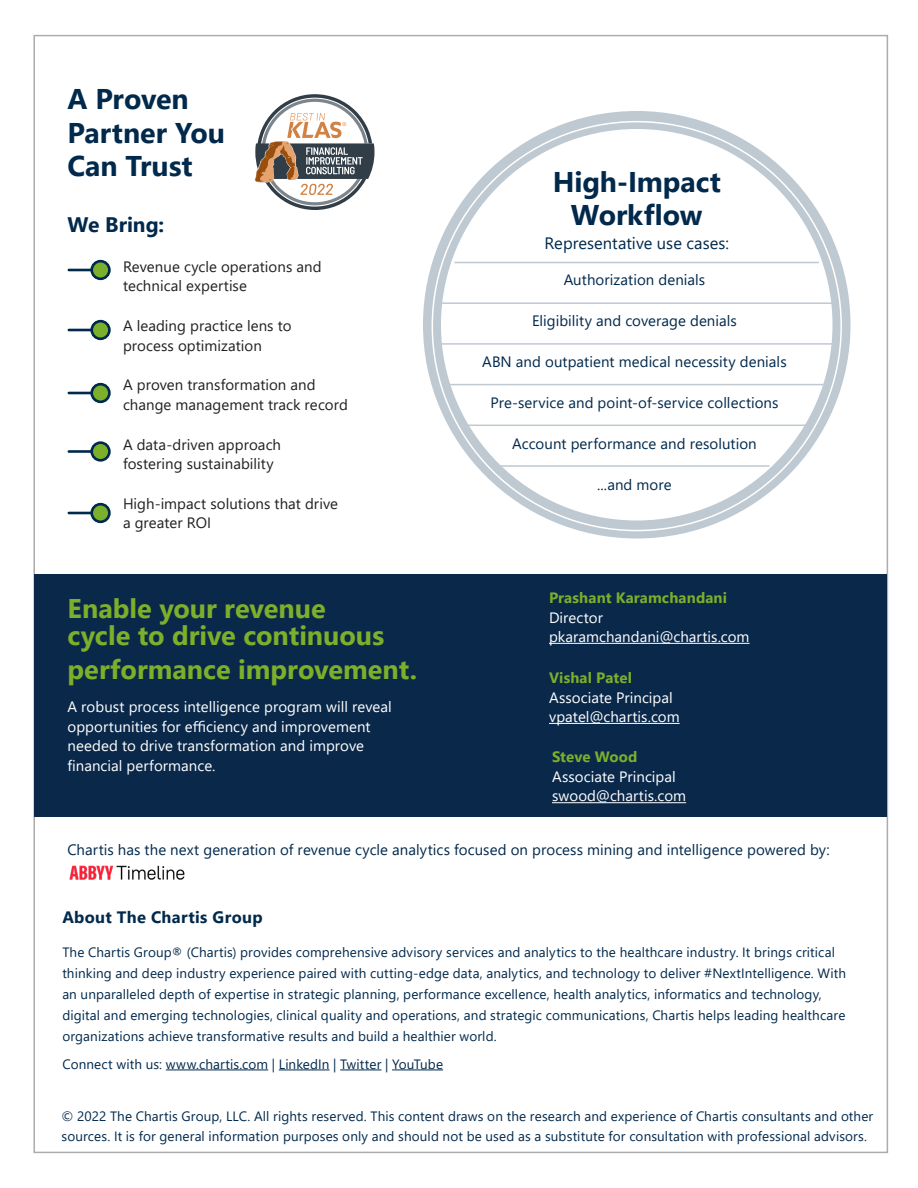
<style>
.page{position:relative;width:918px;height:1188px;background:#fff}
.page>*{position:absolute;margin:0;border:0;box-sizing:border-box;transform-origin:0 0}
._2Pg_Sales_Sheet_-_H{font:700 28.5px "Segoe UI";color:#00294c}
.Chartis_-_Bullet_1{font:700 28.5px "Segoe UI";letter-spacing:-.005em;color:#00294c}
._2Pg_Sales_Sheet_-_H-2{font:700 27px/27px "Segoe UI";color:#7caf2a}
.Chartis_-_Bullet_1-2{font:700 21px "Segoe UI";color:#00294c}
.Chartis_-_Bullet_1-3{font:16.5px "Segoe UI";letter-spacing:.005em;color:#00294c}
.Chartis_-_Header{font:700 16.5px "Segoe UI";letter-spacing:.02em;color:#00294c}
.Chartis_-_Body{font:15px/19.5px "Segoe UI";letter-spacing:.005em;color:#fff}
.Chartis_-_Body-2{font:15px/19.5px "Segoe UI";letter-spacing:.005em;color:#231f20}
.Chartis_-_Bullet_1-4{font:15px "Segoe UI";letter-spacing:.005em;color:#00294c}
.Chartis_-_Header-2{font:15px "Segoe UI";letter-spacing:.005em;color:#00294c}
.Chartis_-_Body-3{font:700 15px "Segoe UI";letter-spacing:.01em;color:#7caf2a}
.Chartis_-_Boilerplat{font:13.5px/21px "Segoe UI";letter-spacing:.01em;color:#00294c}
.Chartis_-_Body-4{font:13.5px/19.5px "Segoe UI";letter-spacing:.01em;color:#00294c}
</style>
<div class="page">
<div style="left:33px;top:35px;width:855px;height:1118px;background:#fff;border:2px solid #adacab"></div>
<hr style="left:166px;top:1070px;width:102px;height:1px;background:#00294c">
<hr style="left:279px;top:1070px;width:51px;height:1px;background:#00294c">
<hr style="left:340px;top:1070px;width:41px;height:1px;background:#00294c">
<hr style="left:392px;top:1070px;width:51px;height:1px;background:#00294c">
<div style="left:34px;top:574px;width:853px;height:244px;background:#0a294a"></div>
<hr style="left:549px;top:723px;width:131px;height:1px;background:#fff">
<hr style="left:549px;top:643px;width:201px;height:1px;background:#fff">
<svg style="left:255px;top:94px;width:120px;height:116px"></svg>
<div style="left:92px;top:261px;width:17px;height:18px;background:#7caf2a;border-radius:50%"></div>
<div style="left:90px;top:260px;width:21px;height:20px;border:3px solid #00294c;border-radius:50%"></div>
<hr style="left:69px;top:269px;width:23px;height:2px;background:#00294c">
<div style="left:423px;top:111px;width:427px;height:427px;background:#bfc9d2;border-radius:50%"></div>
<div style="left:441px;top:129px;width:391px;height:391px;background:#fff;border-radius:50%"></div>
<hr style="left:454px;top:262px;width:365px;height:1px;background:#bfc9d2">
<hr style="left:437px;top:302px;width:397px;height:2px;background:#bfc9d2">
<hr style="left:438px;top:343px;width:398px;height:2px;background:#bfc9d2">
<hr style="left:446px;top:384px;width:378px;height:1px;background:#bfc9d2">
<hr style="left:459px;top:425px;width:351px;height:1px;background:#bfc9d2">
<hr style="left:500px;top:465px;width:270px;height:2px;background:#bfc9d2">
<div style="left:92px;top:321px;width:17px;height:18px;background:#7caf2a;border-radius:50%"></div>
<div style="left:90px;top:320px;width:21px;height:20px;border:3px solid #00294c;border-radius:50%"></div>
<hr style="left:69px;top:329px;width:23px;height:2px;background:#00294c">
<div style="left:92px;top:384px;width:17px;height:18px;background:#7caf2a;border-radius:50%"></div>
<div style="left:90px;top:383px;width:21px;height:20px;border:3px solid #00294c;border-radius:50%"></div>
<hr style="left:69px;top:392px;width:23px;height:2px;background:#00294c">
<div style="left:92px;top:443px;width:17px;height:17px;background:#7caf2a;border-radius:50%"></div>
<div style="left:90px;top:441px;width:21px;height:21px;border:3px solid #00294c;border-radius:50%"></div>
<hr style="left:69px;top:450px;width:23px;height:3px;background:#00294c">
<div style="left:92px;top:504px;width:17px;height:18px;background:#7caf2a;border-radius:50%"></div>
<div style="left:90px;top:503px;width:21px;height:20px;border:3px solid #00294c;border-radius:50%"></div>
<hr style="left:69px;top:512px;width:23px;height:2px;background:#00294c">
<hr style="left:552px;top:802px;width:134px;height:1px;background:#fff">
<img style="left:69px;top:865px;width:116px;height:15px">
<p class="_2Pg_Sales_Sheet_-_H" style="left:68px;top:72px;width:123px">A Proven</p>
<p class="_2Pg_Sales_Sheet_-_H" style="left:68px;top:106px;width:159px">Partner You</p>
<p class="_2Pg_Sales_Sheet_-_H" style="left:68px;top:139px;width:127px">Can Trust</p>
<p class="Chartis_-_Bullet_1-2" style="left:68px;top:205px;width:98px">We Bring:</p>
<p class="Chartis_-_Body-2" style="left:123px;top:256px;width:200px">Revenue cycle operations and technical expertise</p>
<p class="Chartis_-_Body-2" style="left:123px;top:315px;width:170px">A leading practice lens to process optimization</p>
<p class="Chartis_-_Body-2" style="left:123px;top:374px;width:226px">A proven transformation and change management track record</p>
<p class="Chartis_-_Body-2" style="left:123px;top:433px;width:160px">A data-driven approach fostering sustainability</p>
<p class="Chartis_-_Body-2" style="left:123px;top:493px;width:217px">High-impact solutions that drive a greater ROI</p>
<p class="_2Pg_Sales_Sheet_-_H-2" style="left:68px;top:593px;width:318px">Enable your revenue cycle to drive continuous</p>
<p class="_2Pg_Sales_Sheet_-_H-2" style="left:68px;top:654px;width:351px">performance improvement.</p>
<p class="Chartis_-_Body" style="left:68px;top:696px;width:326px">A robust process intelligence program will reveal opportunities for efficiency and improvement needed to drive transformation and improve financial performance.</p>
<p class="Chartis_-_Bullet_1" style="left:553px;top:155px;width:170px">High-Impact</p>
<p class="Chartis_-_Bullet_1" style="left:571px;top:189px;width:133px">Workflow</p>
<p class="Chartis_-_Bullet_1-3" style="left:545px;top:228px;width:186px">Representative use cases:</p>
<p class="Chartis_-_Bullet_1-4" style="left:564px;top:265px;width:143px">Authorization denials</p>
<p class="Chartis_-_Bullet_1-4" style="left:532px;top:306px;width:206px">Eligibility and coverage denials</p>
<p class="Chartis_-_Bullet_1-4" style="left:482px;top:348px;width:306px">ABN and outpatient medical necessity denials</p>
<p class="Chartis_-_Bullet_1-4" style="left:490px;top:389px;width:290px">Pre-service and point-of-service collections</p>
<p class="Chartis_-_Bullet_1-4" style="left:512px;top:430px;width:246px">Account performance and resolution</p>
<p class="Chartis_-_Bullet_1-4" style="left:597px;top:471px;width:76px">...and more</p>
<p class="Chartis_-_Body-3" style="left:549px;top:584px;width:180px">Prashant Karamchandani</p>
<p class="Chartis_-_Body" style="left:549px;top:606px;width:56px">Director</p>
<p class="Chartis_-_Body" style="left:549px;top:626px;width:202px">pkaramchandani@chartis.com</p>
<p class="Chartis_-_Body-3" style="left:549px;top:664px;width:84px">Vishal Patel</p>
<p class="Chartis_-_Body" style="left:549px;top:686px;width:125px">Associate Principal</p>
<p class="Chartis_-_Body" style="left:549px;top:706px;width:132px">vpatel@chartis.com</p>
<p class="Chartis_-_Body-3" style="left:552px;top:743px;width:87px">Steve Wood</p>
<p class="Chartis_-_Body" style="left:552px;top:766px;width:125px">Associate Principal</p>
<p class="Chartis_-_Body" style="left:552px;top:785px;width:136px">swood@chartis.com</p>
<p class="Chartis_-_Header-2" style="left:68px;top:836px;width:764px">Chartis has the next generation of revenue cycle analytics focused on process mining and intelligence powered by:</p>
<p class="Chartis_-_Header" style="left:62px;top:901px;width:202px">About The Chartis Group</p>
<p class="Chartis_-_Boilerplat" style="left:62px;top:941px;width:785px">The Chartis Group® (Chartis) provides comprehensive advisory services and analytics to the healthcare industry. It brings critical thinking and deep industry experience paired with cutting-edge data, analytics, and technology to deliver #NextIntelligence. With an unparalleled depth of expertise in strategic planning, performance excellence, health analytics, informatics and technology, digital and emerging technologies, clinical quality and operations, and strategic communications, Chartis helps leading healthcare organizations achieve transformative results and build a healthier world.</p>
<p class="Chartis_-_Boilerplat" style="left:62px;top:1052px;width:382px">Connect with us: www.chartis.com | LinkedIn | Twitter | YouTube</p>
<p class="Chartis_-_Body-4" style="left:62px;top:1106px;width:813px">© 2022 The Chartis Group, LLC. All rights reserved. This content draws on the research and experience of Chartis consultants and other sources. It is for general information purposes only and should not be used as a substitute for consultation with professional advisors.</p>
</div>
